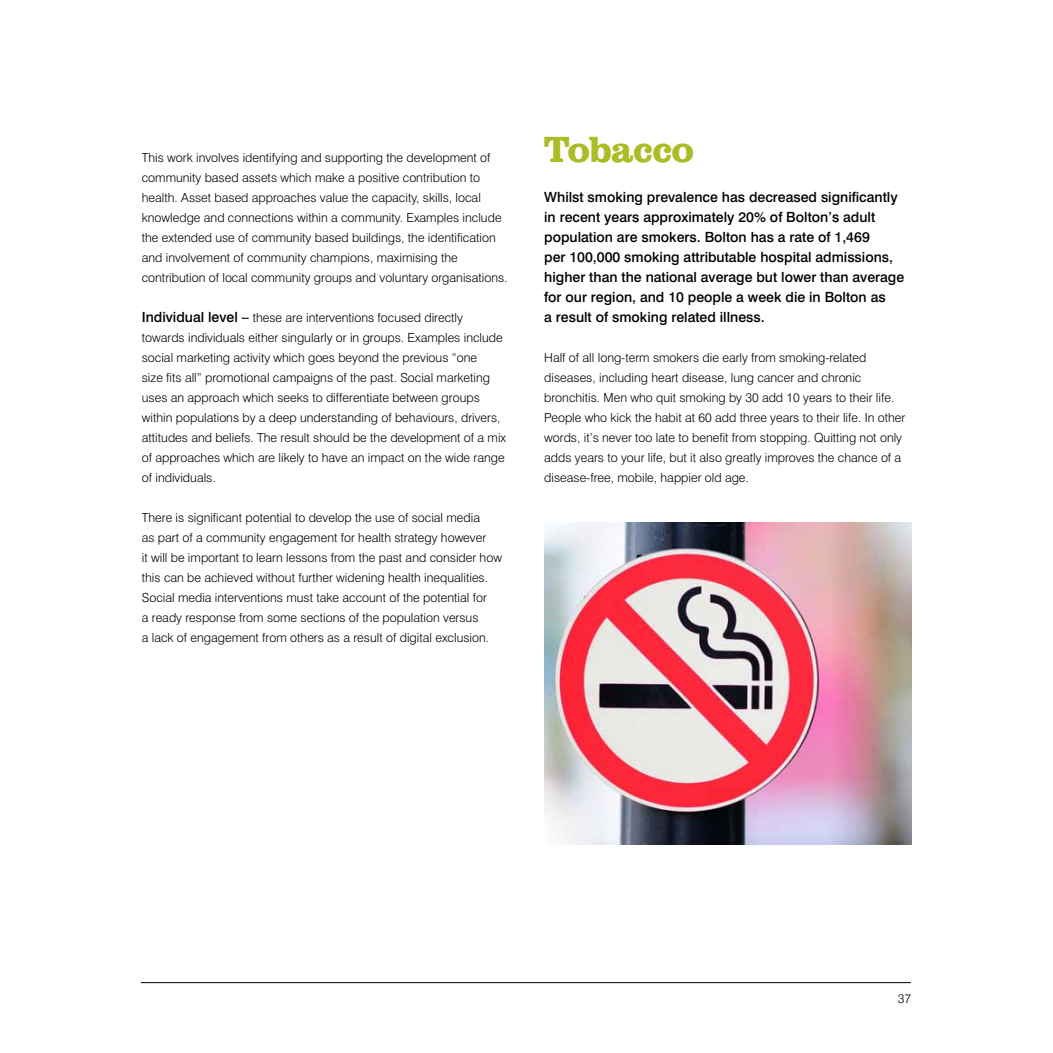
<style>
.page{position:relative;width:1053px;height:1053px;background:#fff}
.page>*{position:absolute;margin:0;border:0;box-sizing:border-box;transform-origin:0 0}
.t1{font:37.5px "Bolton";color:#abbd26}
.t2{font:500 14px/20px "Swiss 721 BT";color:#000}
.t3{font:300 12.5px/20px "Swiss 721 BT";color:#000}
.s1{font-weight:500;font-size:14px}
</style>
<div class="page">
<hr style="left:141px;top:982px;width:769px;height:1px;background:#000">
<img style="left:544px;top:522px;width:367px;height:322px">
<p class="t3" style="left:142px;top:147px;width:367px">This work involves identifying and supporting the development of community based assets which make a positive contribution to health. Asset based approaches value the capacity, skills, local knowledge and connections within a community. Examples include the extended use of community based buildings, the identification and involvement of community champions, maximising the contribution of local community groups and voluntary organisations.</p>
<p class="t3" style="left:142px;top:307px;width:366px"><span class="s1">Individual level –</span> these are interventions focused directly towards individuals either singularly or in groups. Examples include social marketing activity which goes beyond the previous “one<br>size fits all” promotional campaigns of the past. Social marketing uses an approach which seeks to differentiate between groups within populations by a deep understanding of behaviours, drivers, attitudes and beliefs. The result should be the development of a mix of approaches which are likely to have an impact on the wide range of individuals.</p>
<p class="t3" style="left:142px;top:507px;width:362px">There is significant potential to develop the use of social media<br>as part of a community engagement for health strategy however<br>it will be important to learn lessons from the past and consider how this can be achieved without further widening health inequalities.<br>Social media interventions must take account of the potential for<br>a ready response from some sections of the population versus<br>a lack of engagement from others as a result of digital exclusion.</p>
<h1 class="t1" style="left:544px;top:126px;width:151px">Tobacco</h1>
<p class="t2" style="left:544px;top:187px;width:361px">Whilst smoking prevalence has decreased significantly in recent years approximately 20% of Bolton’s adult population are smokers. Bolton has a rate of 1,469<br>per 100,000 smoking attributable hospital admissions, higher than the national average but lower than average for our region, and 10 people a week die in Bolton as<br>a result of smoking related illness.</p>
<p class="t3" style="left:544px;top:347px;width:362px">Half of all long-term smokers die early from smoking-related diseases, including heart disease, lung cancer and chronic bronchitis. Men who quit smoking by 30 add 10 years to their life.<br>People who kick the habit at 60 add three years to their life. In other words, it’s never too late to benefit from stopping. Quitting not only adds years to your life, but it also greatly improves the chance of a disease-free, mobile, happier old age.</p>
<p class="t3" style="left:897px;top:988px;width:15px">37</p>
</div>
